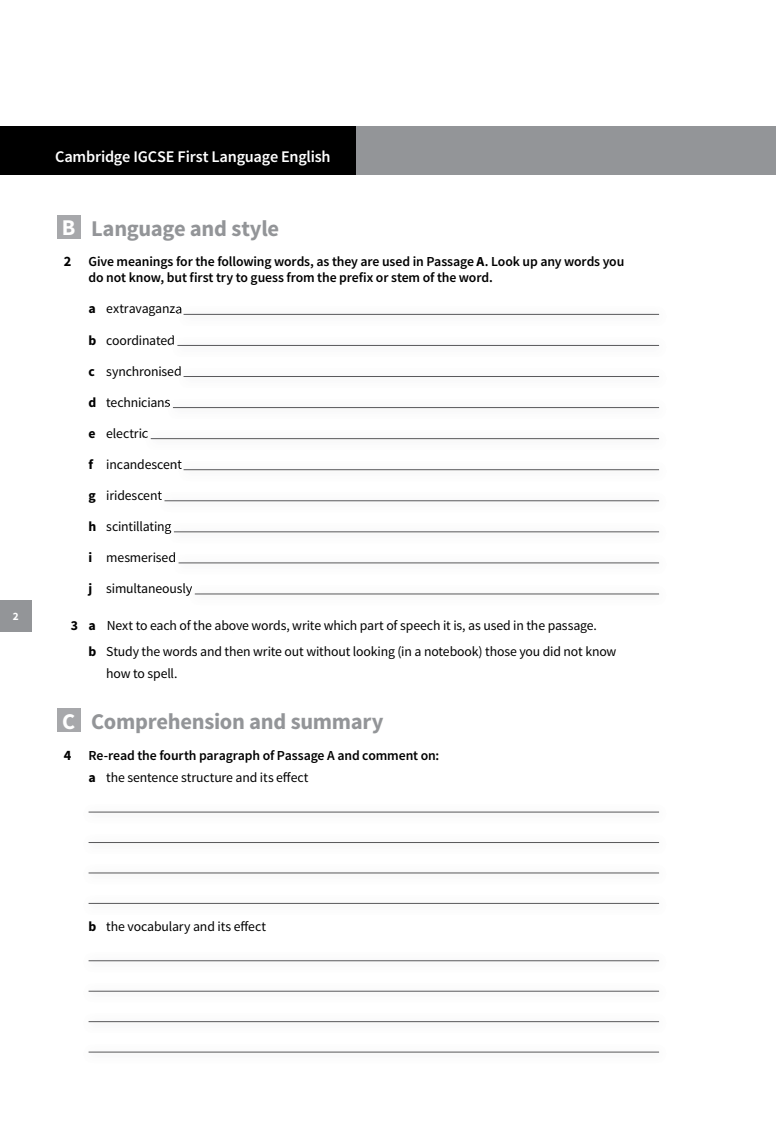
<style>
.page{position:relative;width:776px;height:1144px;background:#fff}
.page>*{position:absolute;margin:0;border:0;box-sizing:border-box;transform-origin:0 0}
.t1{font:700 22.5px "Source Sans Pro";letter-spacing:-.015em;color:#939598}
.t2{font:600 16.25px "Source Sans Pro";letter-spacing:-.015em;color:#fff}
.t3{font:13.75px/26px "Source Sans Pro";letter-spacing:-.01em;color:#000}
.t4{font:600 13.75px/16.2px "Source Sans Pro";letter-spacing:-.01em;color:#000}
.t5{font:700 11.25px "Source Sans Pro";color:#fff}
.s1{color:#fff}
.s2{font-weight:700;font-size:14.38px}
.s3{font-weight:700}
.s4{font-weight:400}
</style>
<div class="page">
<div style="left:0;top:599px;width:32px;height:32px;background:#939598"></div>
<div style="left:194px;top:126px;width:582px;height:49px;background:#939598"></div>
<div style="left:0;top:126px;width:356px;height:49px;background:#000"></div>
<div style="left:57px;top:215px;width:23px;height:24px;background:#a7a8ab"></div>
<svg style="left:177px;top:306px;width:5px;height:8px"></svg>
<hr style="left:184px;top:314px;width:475px;height:1px;background:#58585a">
<svg style="left:171px;top:336px;width:3px;height:8px"></svg>
<hr style="left:177px;top:345px;width:482px;height:1px;background:#58585a">
<svg style="left:177px;top:367px;width:4px;height:9px"></svg>
<hr style="left:184px;top:376px;width:475px;height:1px;background:#58585a">
<svg style="left:166px;top:399px;width:4px;height:8px"></svg>
<hr style="left:173px;top:407px;width:486px;height:1px;background:#58585a">
<svg style="left:144px;top:430px;width:4px;height:8px"></svg>
<hr style="left:151px;top:438px;width:508px;height:1px;background:#58585a">
<svg style="left:177px;top:461px;width:5px;height:8px"></svg>
<hr style="left:184px;top:469px;width:475px;height:1px;background:#58585a">
<svg style="left:158px;top:492px;width:4px;height:8px"></svg>
<hr style="left:164px;top:500px;width:495px;height:1px;background:#58585a">
<svg style="left:167px;top:524px;width:4px;height:10px"></svg>
<hr style="left:174px;top:531px;width:485px;height:1px;background:#58585a">
<svg style="left:172px;top:554px;width:3px;height:8px"></svg>
<hr style="left:179px;top:562px;width:480px;height:1px;background:#58585a">
<svg style="left:188px;top:586px;width:4px;height:9px"></svg>
<hr style="left:195px;top:593px;width:464px;height:1px;background:#58585a">
<div style="left:57px;top:708px;width:23px;height:24px;background:#a7a8ab"></div>
<hr style="left:89px;top:811px;width:570px;height:1px;background:#58585a">
<hr style="left:89px;top:842px;width:570px;height:1px;background:#58585a">
<hr style="left:89px;top:872px;width:570px;height:1px;background:#58585a">
<img style="left:88px;top:903px;width:572px;height:1px">
<hr style="left:89px;top:902px;width:570px;height:1px;background:#58585a">
<hr style="left:89px;top:960px;width:570px;height:1px;background:#58585a">
<hr style="left:89px;top:990px;width:570px;height:1px;background:#58585a">
<hr style="left:89px;top:1021px;width:570px;height:1px;background:#58585a">
<hr style="left:89px;top:1051px;width:570px;height:1px;background:#58585a">
<p class="t5" style="left:13px;top:608px;width:7px">2</p>
<p class="t2" style="left:55px;top:146px;width:277px">Cambridge IGCSE First Language English</p>
<h1 class="t1" style="left:62px;top:214px;width:219px"><span class="s1">B</span> Language and style</h1>
<p class="t4" style="left:89px;top:254px;width:537px;text-indent:-25px"><span class="s2">2</span> Give meanings for the following words, as they are used in Passage <span class="s3">A</span>. Look up any words you do not know, but first try to guess from the prefix or stem of the word.</p>
<p class="t3" style="left:89px;top:296px;width:95px"><span class="s3">a</span> extravaganza</p>
<p class="t3" style="left:89px;top:327px;width:88px"><span class="s3">b</span> coordinated</p>
<p class="t3" style="left:89px;top:358px;width:95px"><span class="s3">c</span> synchronised</p>
<p class="t3" style="left:89px;top:389px;width:83px"><span class="s3">d</span> technicians</p>
<p class="t3" style="left:89px;top:420px;width:61px"><span class="s3">e</span> electric</p>
<p class="t3" style="left:89px;top:451px;width:95px"><span class="s3">f</span> incandescent</p>
<p class="t3" style="left:89px;top:482px;width:75px"><span class="s3">g</span> iridescent</p>
<p class="t3" style="left:89px;top:513px;width:84px"><span class="s3">h</span> scintillating</p>
<p class="t3" style="left:89px;top:544px;width:89px"><span class="s3">i</span> mesmerised</p>
<p class="t3" style="left:89px;top:575px;width:105px"><span class="s3">j</span> simultaneously</p>
<p class="t3" style="left:89px;top:612px;width:529px;text-indent:-18px"><span class="s3">3 a</span> Next to each of the above words, write which part of speech it is, as used in the passage.<br><span class="s3">b</span> Study the words and then write out without looking (in a notebook) those you did not know</p>
<p class="t3" style="left:106px;top:660px;width:73px">how to spell.</p>
<h1 class="t1" style="left:62px;top:707px;width:323px"><span class="s1">C</span> Comprehension and summary</h1>
<p class="t4" style="left:89px;top:744px;width:352px;line-height:22.2px;text-indent:-25px"><span class="s2">4</span> Re-read the fourth paragraph of Passage A and comment on: <span class="s3">a</span> <span class="s4">the sentence structure and its effect</span></p>
<p class="t3" style="left:89px;top:913px;width:179px"><span class="s3">b</span> the vocabulary and its effect</p>
</div>
